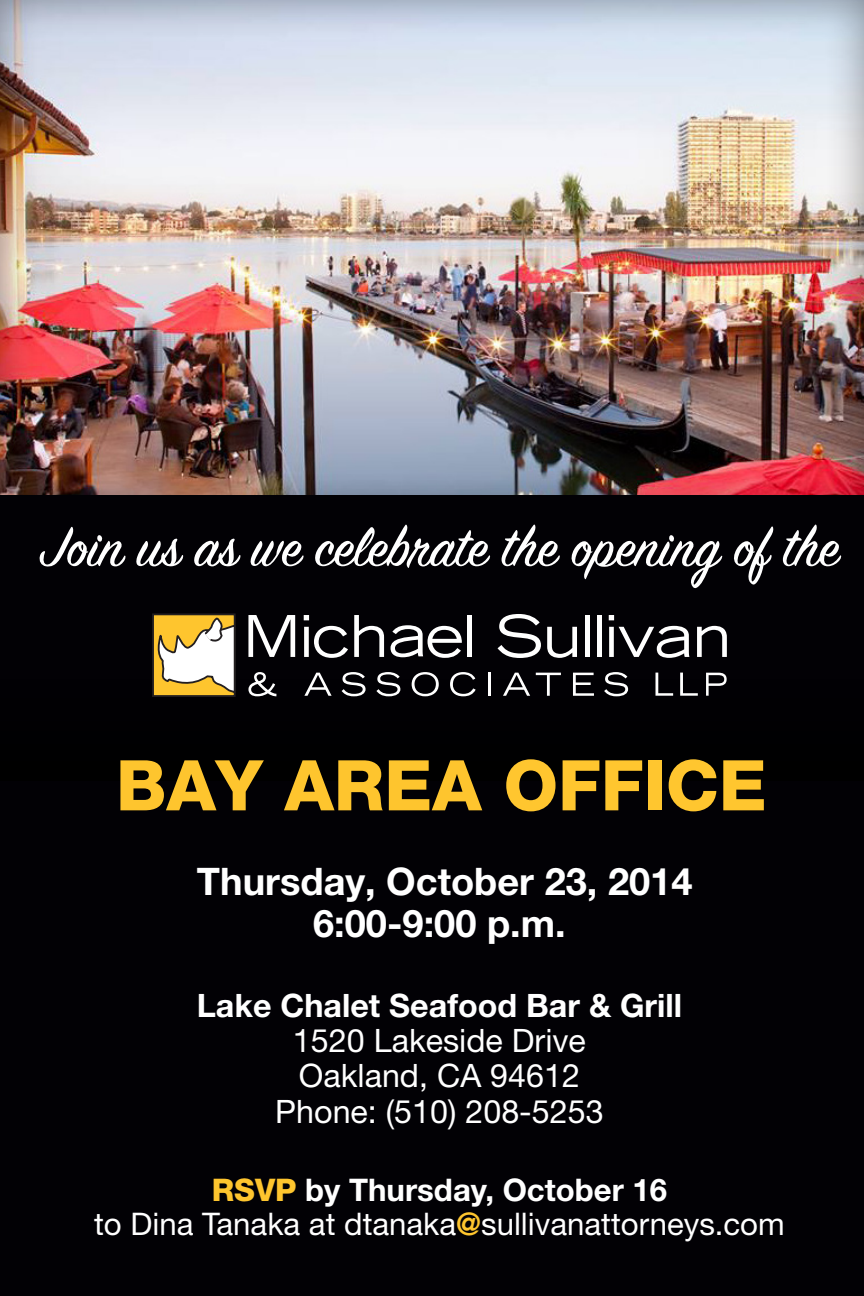
<style>
.page{position:relative;width:864px;height:1296px;background:#fff}
.page>*{position:absolute;margin:0;border:0;box-sizing:border-box;transform-origin:0 0}
.t1{font:800 70px "Helvetica Neue LT Std";color:#fec52e}
.t2{font:61.6px "Sign Painter House Script";color:#fff}
.t3{font:700 38px/41.4px "Helvetica Neue LT Std";color:#fff;text-align:center}
.t4{font:32.2px "Helvetica Neue LT Std";color:#fff}
.t5{font:700 32.2px "Helvetica Neue LT Std";color:#fff}
.t6{font:31.2px "Helvetica Neue LT Std";color:#fff}
.t7{font:700 31.2px "Helvetica Neue LT Std";color:#fff}
.s1{color:#ffc62f}
.s2{font-weight:800;color:#fec52e}
.s3{font-weight:700;color:#fec52e}
</style>
<div class="page">
<div style="left:0;top:0;width:864px;height:512px;background:#231f20;opacity:.44"></div>
<div style="left:0;top:495px;width:864px;height:801px;background:#020105"></div>
<svg style="left:248px;top:615px;width:47px;height:42px"></svg>
<svg style="left:304px;top:615px;width:5px;height:5px"></svg>
<div style="left:304px;top:627px;width:5px;height:30px;background:#fff"></div>
<svg style="left:314px;top:626px;width:34px;height:32px"></svg>
<svg style="left:354px;top:615px;width:30px;height:42px"></svg>
<svg style="left:391px;top:625px;width:71px;height:33px"></svg>
<div style="left:467px;top:615px;width:5px;height:42px;background:#fff"></div>
<svg style="left:498px;top:614px;width:43px;height:44px"></svg>
<svg style="left:547px;top:627px;width:30px;height:31px"></svg>
<hr style="left:585px;top:615px;width:4px;height:42px;background:#fff">
<div style="left:597px;top:615px;width:5px;height:42px;background:#fff"></div>
<svg style="left:609px;top:615px;width:5px;height:5px"></svg>
<div style="left:609px;top:627px;width:5px;height:30px;background:#fff"></div>
<svg style="left:619px;top:626px;width:70px;height:32px"></svg>
<svg style="left:697px;top:626px;width:30px;height:31px"></svg>
<svg style="left:248px;top:672px;width:28px;height:24px"></svg>
<svg style="left:304px;top:673px;width:28px;height:23px"></svg>
<svg style="left:342px;top:672px;width:24px;height:24px"></svg>
<svg style="left:376px;top:672px;width:24px;height:24px"></svg>
<svg style="left:412px;top:672px;width:27px;height:24px"></svg>
<svg style="left:450px;top:672px;width:26px;height:24px"></svg>
<hr style="left:488px;top:673px;width:3px;height:23px;background:#fff">
<svg style="left:503px;top:673px;width:27px;height:23px"></svg>
<svg style="left:536px;top:673px;width:25px;height:23px"></svg>
<svg style="left:573px;top:673px;width:21px;height:23px"></svg>
<svg style="left:604px;top:672px;width:24px;height:24px"></svg>
<div style="left:152px;top:613px;width:84px;height:84px;border:2px solid #231f20"></div>
<svg style="left:155px;top:613px;width:81px;height:81px"></svg>
<svg style="left:706px;top:673px;width:21px;height:23px"></svg>
<svg style="left:656px;top:673px;width:17px;height:23px"></svg>
<svg style="left:680px;top:673px;width:18px;height:23px"></svg>
<p class="t2" style="left:40px;top:518px;width:801px">Join us as we celebrate the opening of the</p>
<p class="t1" style="left:116px;top:744px;width:652px">BAY AREA <span class="s1">OFFICE</span></p>
<p class="t3" style="left:197px;top:860px;width:497px">Thursday, October 23, 2014<br>6:00-9:00 p.m.</p>
<p class="t5" style="left:197px;top:986px;width:487px">Lake Chalet Seafood Bar &amp; Grill</p>
<p class="t4" style="left:293px;top:1022px;width:295px">1520 Lakeside Drive</p>
<p class="t4" style="left:299px;top:1057px;width:283px">Oakland, CA 94612</p>
<p class="t4" style="left:275px;top:1092px;width:330px">Phone: (510) 208-5253</p>
<p class="t7" style="left:212px;top:1171px;width:457px"><span class="s2">RSVP</span> by Thursday, October 16</p>
<p class="t6" style="left:94px;top:1206px;width:692px">to Dina Tanaka at dtanaka<span class="s3">@</span>sullivanattorneys.com</p>
</div>
